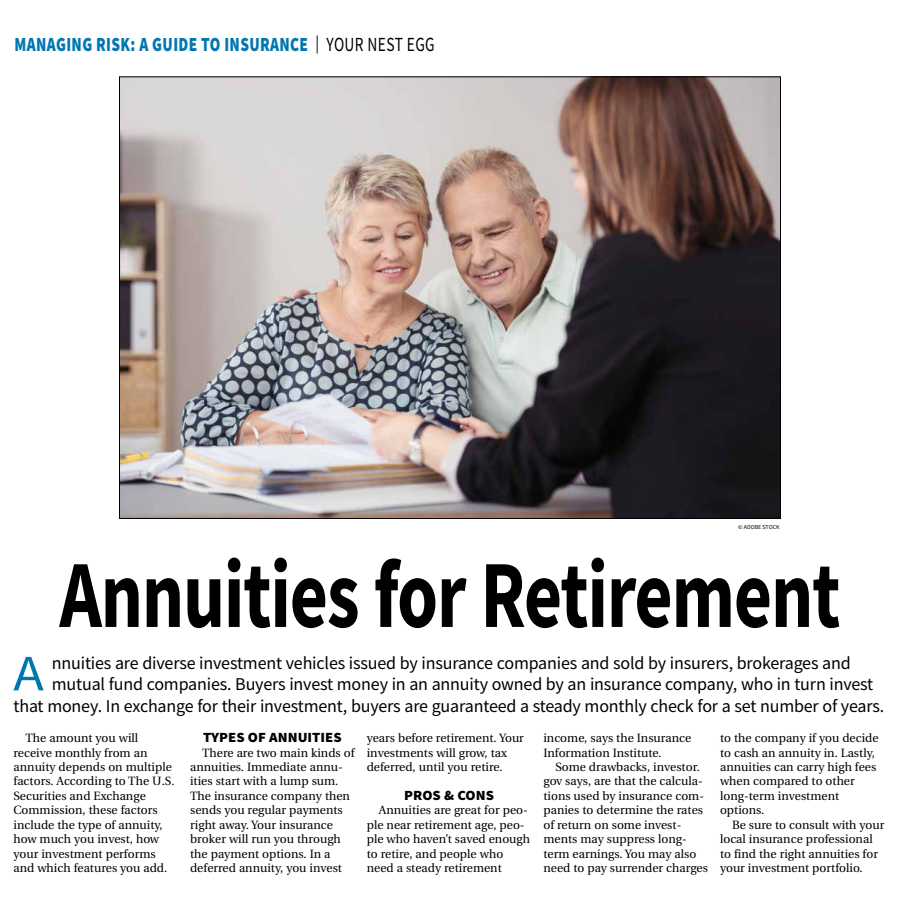
<style>
.page{position:relative;width:900px;height:908px;background:#fff}
.page>*{position:absolute;margin:0;border:0;box-sizing:border-box;transform-origin:0 0}
.t1{font:700 96px "Source Sans Pro";letter-spacing:-.015em;color:#000;scale:.77 1}
.t2{font:50.9px "Source Sans Pro";color:#0077b1;scale:1.1 1}
.t3{font:900 20px "Source Sans Pro";letter-spacing:.025em;color:#0077b1;scale:.77 1}
.t4{font:18px "Source Sans Pro";letter-spacing:-.01em;color:#000}
.t5{font:900 14px "Source Sans Pro";color:#000;scale:1.05 1}
.t6{font:12px/14.4px "Utopia";color:#000}
.t7{font:6px "Source Sans Pro";color:#000}
.s1{font-weight:400;font-size:18px;color:#000}
.s2{font-weight:400;color:#000}
</style>
<div class="page">
<img style="left:121px;top:79px;width:658px;height:437px">
<h3 class="t3" style="left:14px;top:31px;width:547px">MANAGING RISK: A GUIDE TO INSURANCE <span class="s1">|</span> <span class="s2">YOUR NEST EGG</span></h3>
<p class="t7" style="left:738px;top:522px;width:43px">© ADOBE STOCK</p>
<h1 class="t1" style="left:59px;top:530px;width:1016px">Annuities for Retirement</h1>
<h2 class="t2" style="left:13px;top:641px;width:29px">A</h2>
<h3 class="t4" style="left:52px;top:651px;width:800px">nnuities are diverse investment vehicles issued by insurance companies and sold by insurers, brokerages and</h3>
<h3 class="t4" style="left:52px;top:672px;width:823px">mutual fund companies. Buyers invest money in an annuity owned by an insurance company, who in turn invest</h3>
<h3 class="t4" style="left:13px;top:694px;width:872px">that money. In exchange for their investment, buyers are guaranteed a steady monthly check for a set number of years.</h3>
<p class="t6" style="left:14px;top:731px;width:163px;text-indent:12px">The amount you will receive monthly from an annuity depends on multiple factors. According to The U.S.<br>Securities and Exchange<br>Commission, these factors include the type of annuity, how much you invest, how your investment performs and which features you add.</p>
<p class="t5" style="left:203px;top:727px;width:133px">TYPES OF ANNUITIES</p>
<p class="t6" style="left:190px;top:745px;width:166px;text-indent:12px">There are two main kinds of annuities. Immediate annu&shy;ities start with a lump sum.<br>The insurance company then sends you regular payments right away. Your insurance broker will run you through the payment options. In a deferred annuity, you invest</p>
<p class="t6" style="left:367px;top:731px;width:159px">years before retirement. Your investments will grow, tax deferred, until you retire.</p>
<p class="t5" style="left:404px;top:785px;width:87px">PROS &amp; CONS</p>
<p class="t6" style="left:367px;top:803px;width:165px;text-indent:12px">Annuities are great for peo&shy;ple near retirement age, peo&shy;ple who haven’t saved enough to retire, and people who need a steady retirement</p>
<p class="t6" style="left:543px;top:731px;width:149px">income, says the Insurance<br>Information Institute.</p>
<p class="t6" style="left:543px;top:759px;width:166px;text-indent:12px">Some drawbacks, investor. gov says, are that the calcula&shy;tions used by insurance com&shy;panies to determine the rates of return on some invest&shy;ments may suppress long&shy;term earnings. You may also need to pay surrender charges</p>
<p class="t6" style="left:720px;top:731px;width:160px">to the company if you decide to cash an annuity in. Lastly, annuities can carry high fees when compared to other long-term investment options.</p>
<p class="t6" style="left:720px;top:817px;width:166px;text-indent:12px">Be sure to consult with your local insurance professional to find the right annuities for your investment portfolio.</p>
</div>
